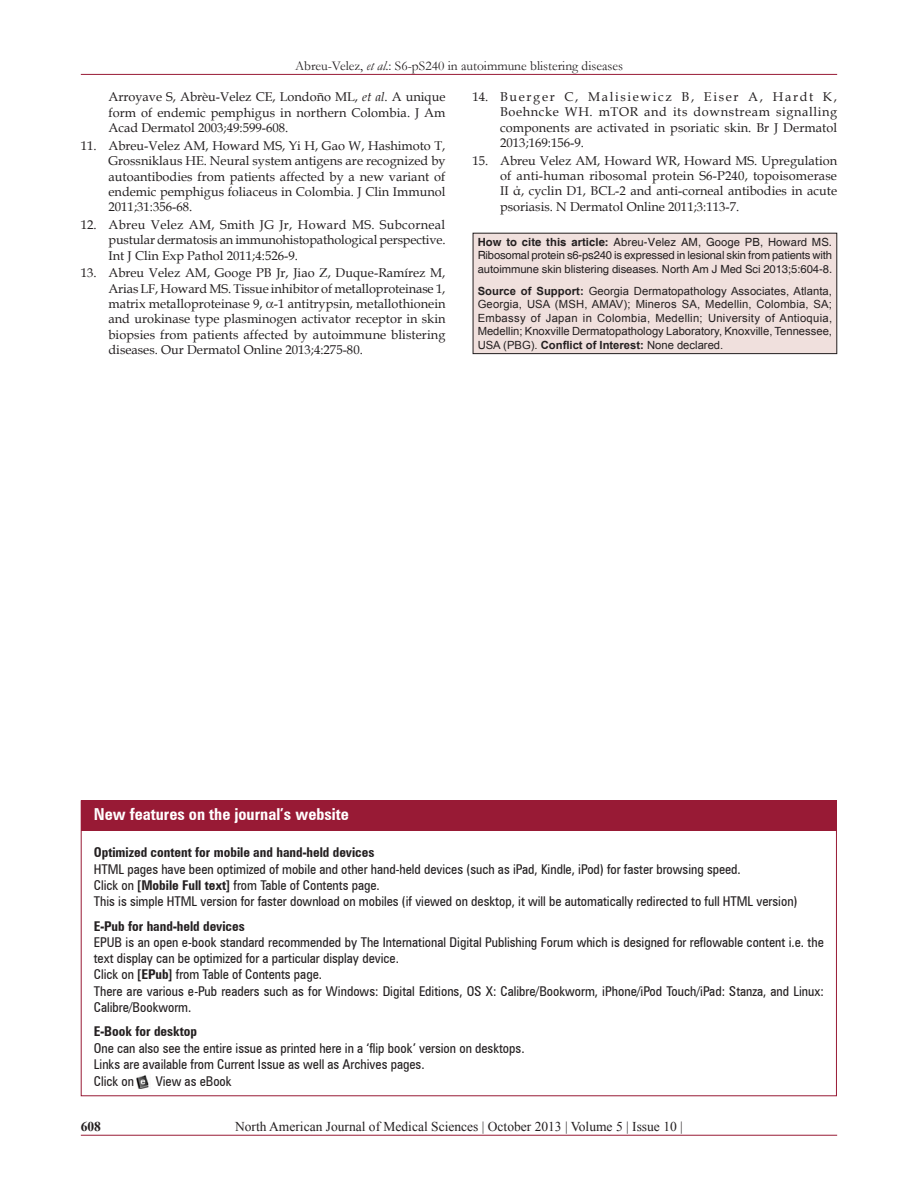
<style>
.page{position:relative;width:918px;height:1188px;background:#fff}
.page>*{position:absolute;margin:0;border:0;box-sizing:border-box;transform-origin:0 0}
.t1{font:700 condensed 16.5px "Zurich BT";color:#fff}
.t2{font:condensed 13.5px/16.2px "Zurich BT";color:#231f20}
.t3{font:700 condensed 13.5px "Zurich BT";color:#231f20}
.t4{font:13.5px "Times New Roman";color:#231f20}
.t5{font:13.5px "Garamond";color:#231f20}
.t6{font:700 13.5px "Times New Roman";color:#231f20}
.REF{font:12.75px/15.3px "Book Antiqua";color:#231f20;text-align:justify}
.HIS{font:11.25px/13.5px "Arial";color:#231f20;text-align:justify}
.HTC{font:11.25px/13.5px "Helvetica";letter-spacing:-.005em;color:#231f20;text-align:justify}
.s1{font-style:italic}
.s2{font-weight:700}
</style>
<div class="page">
<hr style="left:81px;top:74px;width:756px;height:1px;background:#981a35">
<hr style="left:81px;top:1135px;width:756px;height:1px;background:#981a35">
<div style="left:473px;top:233px;width:364px;height:121px;background:#f0e0dd"></div>
<div style="left:473px;top:233px;width:364px;height:121px;border:1px solid #231f20"></div>
<div style="left:81px;top:800px;width:756px;height:31px;background:#981a35"></div>
<img style="left:136px;top:1075px;width:13px;height:14px">
<p class="t5" style="left:295px;top:57px;width:330px">Abreu-Velez, <span class="s1">et al.</span>: S6-pS240 in autoimmune blistering diseases</p>
<p class="REF" style="left:109px;top:89px;width:339px">Arroyave S, Abrèu‑Velez CE, Londoño ML, <span class="s1">et al</span>. A unique form of endemic pemphigus in northern Colombia. J Am Acad Dermatol 2003;49:599‑608.</p>
<p class="REF" style="left:109px;top:138px;width:339px;text-indent:-28px">11. Abreu‑Velez AM, Howard MS, Yi H, Gao W, Hashimoto T, Grossniklaus HE. Neural system antigens are recognized by autoantibodies from patients affected by a new variant of endemic pemphigus foliaceus in Colombia. J Clin Immunol 2011;31:356‑68.</p>
<p class="REF" style="left:109px;top:217px;width:339px;text-indent:-28px">12. Abreu Velez AM, Smith JG Jr, Howard MS. Subcorneal pustular dermatosis an immunohistopathological perspective.<br>Int J Clin Exp Pathol 2011;4:526‑9.</p>
<p class="REF" style="left:109px;top:265px;width:339px;text-indent:-28px">13. Abreu Velez AM, Googe PB Jr, Jiao Z, Duque‑Ramírez M, Arias LF, Howard MS. Tissue inhibitor of metalloproteinase 1, matrix metalloproteinase 9, ‑1 antitrypsin, metallothionein and urokinase type plasminogen activator receptor in skin biopsies from patients affected by autoimmune blistering diseases. Our Dermatol Online 2013;4:275‑80.</p>
<p class="REF" style="left:500px;top:89px;width:339px;text-indent:-28px">14. Buerger C, Malisiewicz B, Eiser A, Hardt K, Boehncke WH. mTOR and its downstream signalling components are activated in psoriatic skin. Br J Dermatol 2013;169:156‑9.</p>
<p class="REF" style="left:500px;top:153px;width:339px;text-indent:-28px">15. Abreu Velez AM, Howard WR, Howard MS. Upregulation of anti‑human ribosomal protein S6‑P240, topoisomerase II ά, cyclin D1, BCL‑2 and anti‑corneal antibodies in acute psoriasis. N Dermatol Online 2011;3:113‑7.</p>
<p class="HTC" style="left:478px;top:236px;width:356px"><span class="s2">How to cite this article:</span> Abreu-Velez AM, Googe PB, Howard MS.<br>Ribosomal protein s6-ps240 is expressed in lesional skin from patients with autoimmune skin blistering diseases. North Am J Med Sci 2013;5:604-8.</p>
<p class="HIS" style="left:478px;top:284px;width:356px"><span class="s2">Source of Support:</span> Georgia Dermatopathology Associates, Atlanta, Georgia, USA (MSH, AMAV); Mineros SA, Medellin, Colombia, SA; Embassy of Japan in Colombia, Medellin; University of Antioquia, Medellin; Knoxville Dermatopathology Laboratory, Knoxville, Tennessee, USA (PBG). <span class="s2">Conflict of Interest:</span> None declared.</p>
<p class="t1" style="left:94px;top:804px;width:256px">New features on the journal’s website</p>
<p class="t3" style="left:94px;top:844px;width:282px">Optimized content for mobile and hand-held devices</p>
<p class="t2" style="left:94px;top:861px;width:649px">HTML pages have been optimized of mobile and other hand-held devices (such as iPad, Kindle, iPod) for faster browsing speed.</p>
<p class="t2" style="left:94px;top:877px;width:287px">Click on <span class="s2">[Mobile Full text]</span> from Table of Contents page.</p>
<p class="t2" style="left:94px;top:893px;width:705px">This is simple HTML version for faster download on mobiles (if viewed on desktop, it will be automatically redirected to full HTML version)</p>
<p class="t3" style="left:94px;top:918px;width:152px">E-Pub for hand-held devices</p>
<p class="t2" style="left:94px;top:934px;width:731px">EPUB is an open e-book standard recommended by The International Digital Publishing Forum which is designed for reflowable content i.e. the text display can be optimized for a particular display device.</p>
<p class="t2" style="left:94px;top:966px;width:230px">Click on <span class="s2">[EPub]</span> from Table of Contents page.</p>
<p class="t2" style="left:94px;top:983px;width:732px">There are various e-Pub readers such as for Windows: Digital Editions, OS X: Calibre/Bookworm, iPhone/iPod Touch/iPad: Stanza, and Linux:<br>Calibre/Bookworm.</p>
<p class="t3" style="left:94px;top:1023px;width:105px">E-Book for desktop</p>
<p class="t2" style="left:94px;top:1040px;width:432px">One can also see the entire issue as printed here in a ‘flip book’ version on desktops.</p>
<p class="t2" style="left:94px;top:1056px;width:332px">Links are available from Current Issue as well as Archives pages.</p>
<p class="t2" style="left:94px;top:1073px;width:42px">Click on</p>
<p class="t2" style="left:156px;top:1073px;width:77px">View as eBook</p>
<p class="t6" style="left:81px;top:1117px;width:22px">608</p>
<p class="t4" style="left:235px;top:1118px;width:449px">North American Journal of Medical Sciences | October 2013 | Volume 5 | Issue 10 |</p>
</div>
